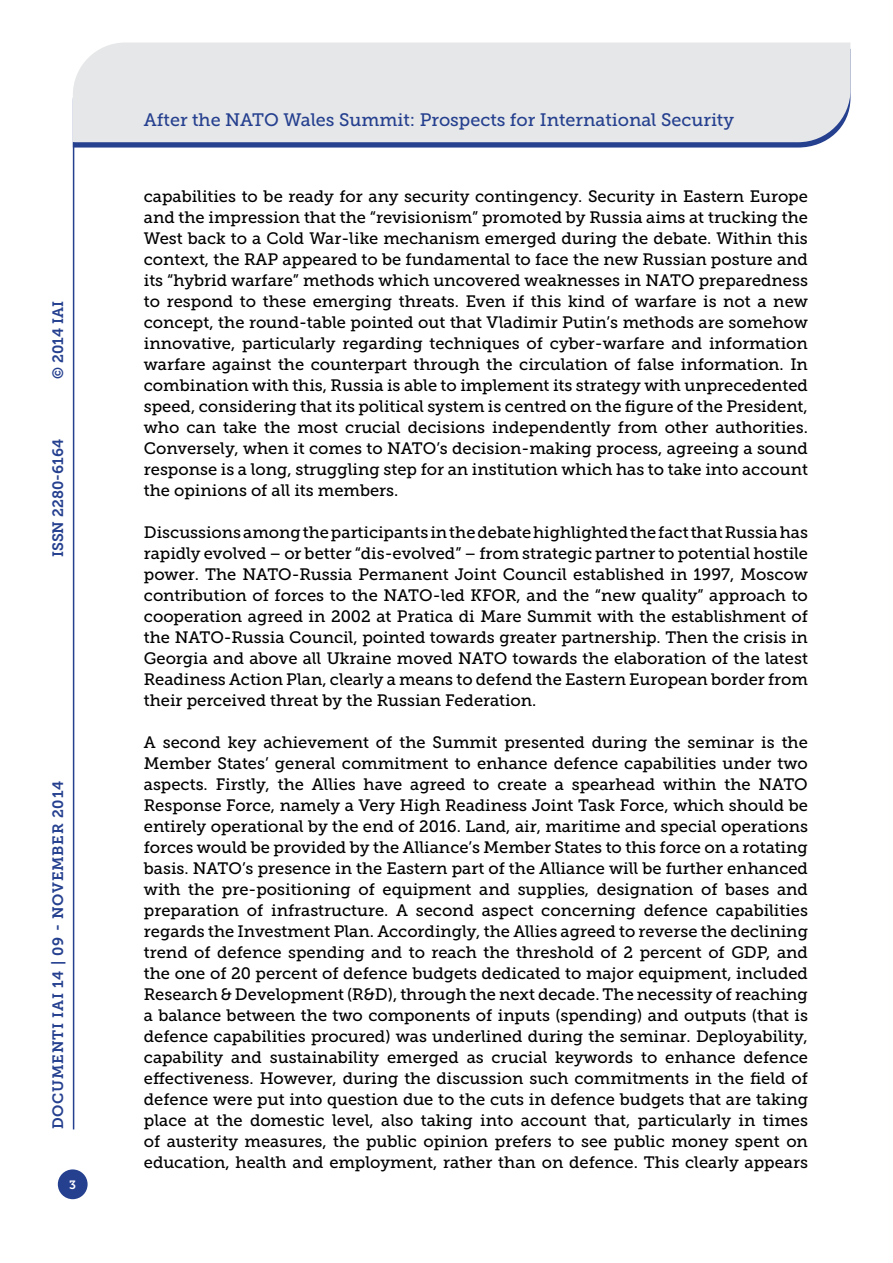
<style>
.page{position:relative;width:893px;height:1263px;background:#fff}
.page>*{position:absolute;margin:0;border:0;box-sizing:border-box;transform-origin:0 0}
.t1{font:18px "Museo Slab 500";color:#25408f}
.t2{font:16.5px/21px "Museo Slab 500";color:#000;text-align:justify}
.t3{font:15px "Museo Slab 700";letter-spacing:.05em;color:#25408f}
.t4{font:15px "Museo Slab 700";color:#25408f}
.t5{font:12px "Museo Slab 700";color:#fff}
</style>
<div class="page">
<svg style="left:74px;top:142px;width:749px;height:6px;background:#3e569b"></svg>
<div style="left:73px;top:43px;width:777px;height:99px;background:#e6e7e8"></div>
<div style="left:58px;top:1169px;width:30px;height:30px;background:#25408f;border-radius:50%"></div>
<hr style="left:73px;top:142px;width:1px;height:987px;background:#25408f">
<p class="t3" style="left:50px;top:379px;width:79px;rotate:-90deg">© 2014 IAI</p>
<p class="t4" style="left:50px;top:557px;width:120px;rotate:-90deg">ISSN 2280-6164</p>
<p class="t3" style="left:50px;top:1129px;width:350px;rotate:-90deg">DOCUMENTI IAI 14 | 09 - November 2014</p>
<p class="t5" style="left:69px;top:1178px;width:8px">3</p>
<p class="t1" style="left:144px;top:110px;width:592px">After the NATO Wales Summit: Prospects for International Security</p>
<p class="t2" style="left:144px;top:186px;width:666px">capabilities to be ready for any security contingency. Security in Eastern Europe and the impression that the “revisionism” promoted by Russia aims at trucking the West back to a Cold War-like mechanism emerged during the debate. Within this context, the RAP appeared to be fundamental to face the new Russian posture and its “hybrid warfare” methods which uncovered weaknesses in NATO preparedness to respond to these emerging threats. Even if this kind of warfare is not a new concept, the round-table pointed out that Vladimir Putin’s methods are somehow innovative, particularly regarding techniques of cyber-warfare and information warfare against the counterpart through the circulation of false information. In combination with this, Russia is able to implement its strategy with unprecedented speed, considering that its political system is centred on the figure of the President, who can take the most crucial decisions independently from other authorities.<br>Conversely, when it comes to NATO’s decision-making process, agreeing a sound response is a long, struggling step for an institution which has to take into account the opinions of all its members.</p>
<p class="t2" style="left:144px;top:522px;width:666px">Discussions among the participants in the debate highlighted the fact that Russia has rapidly evolved – or better “dis-evolved” – from strategic partner to potential hostile power. The NATO-Russia Permanent Joint Council established in 1997, Moscow contribution of forces to the NATO-led KFOR, and the “new quality” approach to cooperation agreed in 2002 at Pratica di Mare Summit with the establishment of the NATO-Russia Council, pointed towards greater partnership. Then the crisis in Georgia and above all Ukraine moved NATO towards the elaboration of the latest Readiness Action Plan, clearly a means to defend the Eastern European border from their perceived threat by the Russian Federation.</p>
<p class="t2" style="left:144px;top:732px;width:666px">A second key achievement of the Summit presented during the seminar is the Member States’ general commitment to enhance defence capabilities under two aspects. Firstly, the Allies have agreed to create a spearhead within the NATO Response Force, namely a Very High Readiness Joint Task Force, which should be entirely operational by the end of 2016. Land, air, maritime and special operations forces would be provided by the Alliance’s Member States to this force on a rotating basis. NATO’s presence in the Eastern part of the Alliance will be further enhanced with the pre-positioning of equipment and supplies, designation of bases and preparation of infrastructure. A second aspect concerning defence capabilities regards the Investment Plan. Accordingly, the Allies agreed to reverse the declining trend of defence spending and to reach the threshold of 2 percent of GDP, and the one of 20 percent of defence budgets dedicated to major equipment, included Research &amp; Development (R&amp;D), through the next decade. The necessity of reaching a balance between the two components of inputs (spending) and outputs (that is defence capabilities procured) was underlined during the seminar. Deployability, capability and sustainability emerged as crucial keywords to enhance defence effectiveness. However, during the discussion such commitments in the field of defence were put into question due to the cuts in defence budgets that are taking place at the domestic level, also taking into account that, particularly in times of austerity measures, the public opinion prefers to see public money spent on education, health and employment, rather than on defence. This clearly appears</p>
</div>
